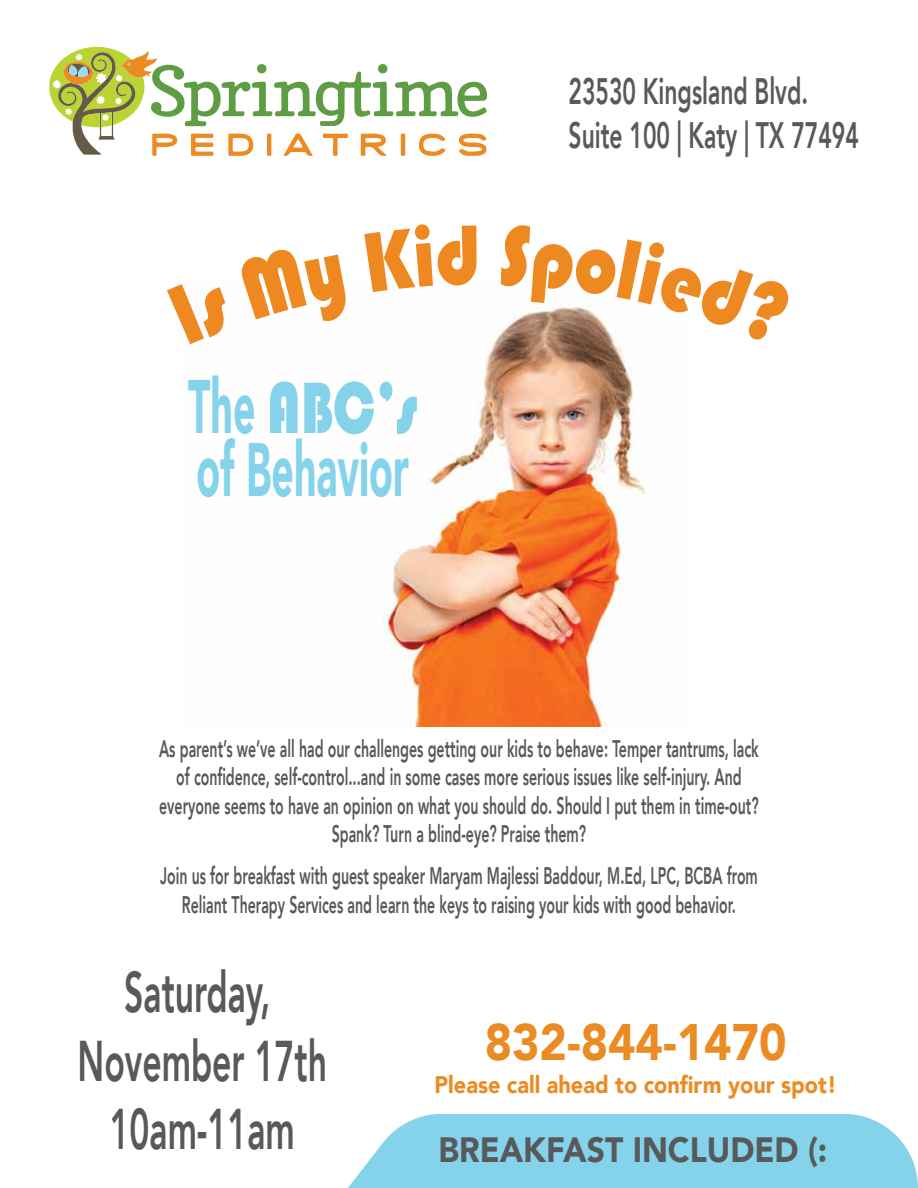
<style>
.page{position:relative;width:918px;height:1188px;background:#fff}
.page>*{position:absolute;margin:0;border:0;box-sizing:border-box;transform-origin:0 0}
.t1{font:900 75.45px "Avenir";color:#84d3eb;scale:.52 1}
.t2{font:75.45px "Bauhaus 93";color:#84d3eb;scale:.75 1}
.t3{font:800 57.3px/68.7px "Avenir";color:#58595b;text-align:center;scale:.59 1}
.t4{font:900 51.15px "Avenir";color:#eb8b23;scale:.91 1}
.t5{font:800 36.75px/44.1px "Avenir";color:#58595b;scale:.62 1}
.t6{font:900 35.1px "Avenir";color:#58595b;scale:.91 1}
.t7{font:800 24px/28.5px "Avenir";color:#58595b;text-align:center;scale:.59 1}
.t8{font:900 24px "Avenir";color:#eb8b23;scale:.91 1}
.s1{font-family:"Avenir";font-weight:900}
</style>
<div class="page">
<img style="left:190px;top:281px;width:457px;height:445px">
<svg style="left:49px;top:46px;width:438px;height:110px"></svg>
<svg style="left:348px;top:1114px;width:570px;height:74px;background:#8ed6ec"></svg>
<svg style="left:167px;top:284px;width:58px;height:60px"></svg>
<svg style="left:241px;top:249px;width:105px;height:72px"></svg>
<svg style="left:364px;top:224px;width:113px;height:68px"></svg>
<svg style="left:501px;top:225px;width:288px;height:115px"></svg>
<h1 class="t2" style="left:188px;top:365px;width:307px"><span class="s1">The</span> ABC’s</h1>
<h1 class="t1" style="left:196px;top:405px;width:410px">of Behavior</h1>
<h3 class="t5" style="left:569px;top:69px;width:470px">23530 Kingsland Blvd.<br>Suite 100 | Katy | TX 77494</h3>
<p class="t7" style="left:159px;top:734px;width:1018px">As parent’s we’ve all had our challenges getting our kids to behave: Temper tantrums, lack of confidence, self-control...and in some cases more serious issues like self-injury. And everyone seems to have an opinion on what you should do. Should I put them in time-out?<br>Spank? Turn a blind-eye? Praise them?</p>
<p class="t7" style="left:160px;top:862px;width:1015px">Join us for breakfast with guest speaker Maryam Majlessi Baddour, M.Ed, LPC, BCBA from<br>Reliant Therapy Services and learn the keys to raising your kids with good behavior.</p>
<h2 class="t3" style="left:78px;top:958px;width:424px">Saturday,<br>November 17th<br>10am-11am</h2>
<h3 class="t4" style="left:485px;top:999px;width:333px">832-844-1470</h3>
<p class="t8" style="left:435px;top:1064px;width:443px">Please call ahead to confirm your spot!</p>
<h3 class="t6" style="left:439px;top:1120px;width:429px">BREAKFAST INCLUDED (:</h3>
</div>
